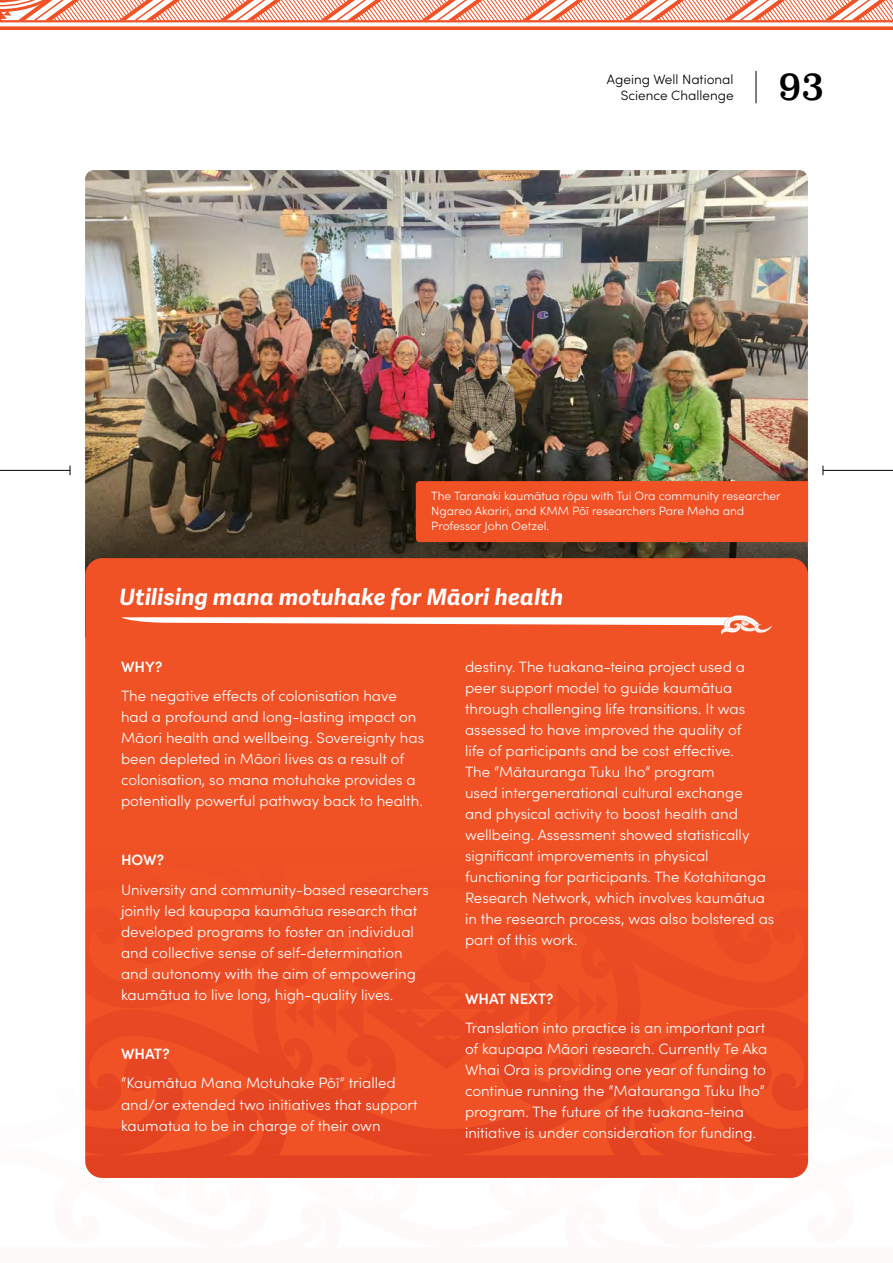
<style>
.page{position:relative;width:893px;height:1263px;background:#fff}
.page>*{position:absolute;margin:0;border:0;box-sizing:border-box;transform-origin:0 0}
.t1{font:39px "Superclarendon";color:#000;scale:.9 1}
.t2{font:italic 700 22.5px "Adelle Sans";letter-spacing:.01em;color:#fff}
.t3{font:300 15px/21px "Sofia Pro";color:#fff}
.t4{font:600 15px "Sofia Pro";color:#fff}
.t5{font:300 13.5px/16.5px "Sofia Pro";color:#000;text-align:right}
.t6{font:300 12px/15px "Sofia Pro";color:#fff}
</style>
<div class="page">
<img style="left:85px;top:170px;width:723px;height:326px">
<svg style="left:85px;top:490px;width:723px;height:154px"></svg>
<hr style="left:0;top:470px;width:70px;height:1px;background:#000">
<hr style="left:823px;top:470px;width:70px;height:1px;background:#000">
<div style="left:85px;top:558px;width:723px;height:620px;background:#f05125;border-radius:17px"></div>
<svg style="left:121px;top:615px;width:651px;height:20px"></svg>
<div style="left:416px;top:481px;width:392px;height:61px;background:#f05125"></div>
<hr style="left:756px;top:71px;width:1px;height:32px;background:#000">
<hr style="left:0;top:26px;width:893px;height:4px;background:#f05125">
<svg style="left:0;top:0;width:893px;height:27px"></svg>
<svg style="left:85px;top:1027px;width:724px;height:151px"></svg>
<p class="t5" style="left:607px;top:70px;width:128px">Ageing Well National<br>Science Challenge</p>
<h1 class="t1" style="left:778px;top:60px;width:50px">79</h1>
<h1 class="t1" style="left:778px;top:60px;width:52px">93</h1>
<p class="t6" style="left:431px;top:488px;width:351px">The Taranaki kaumātua rōpu with Tui Ora community researcher<br>Ngareo Akariri, and KMM Pōī researchers Pare Meha and<br>Professor John Oetzel.</p>
<h2 class="t2" style="left:120px;top:584px;width:445px">Utilising mana motuhake for Māori health</h2>
<p class="t4" style="left:121px;top:655px;width:43px">WHY?</p>
<p class="t3" style="left:121px;top:685px;width:305px">The negative effects of colonisation have had a profound and long-lasting impact on Māori health and wellbeing. Sovereignty has been depleted in Māori lives as a result of colonisation, so mana motuhake provides a potentially powerful pathway back to health.</p>
<p class="t4" style="left:121px;top:849px;width:45px">HOW?</p>
<p class="t3" style="left:121px;top:878px;width:309px">University and community-based researchers jointly led kaupapa kaumātua research that developed programs to foster an individual and collective sense of self-determination and autonomy with the aim of empowering kaumātua to live long, high-quality lives.</p>
<p class="t4" style="left:121px;top:1042px;width:50px">WHAT?</p>
<p class="t3" style="left:121px;top:1072px;width:298px">“Kaumātua Mana Motuhake Pōī” trialled and/or extended two initiatives that support kaumatua to be in charge of their own</p>
<p class="t3" style="left:465px;top:655px;width:311px">destiny. The tuakana-teina project used a peer support model to guide kaumātua through challenging life transitions. It was assessed to have improved the quality of<br>life of participants and be cost effective.<br>The “Mātauranga Tuku Iho” program<br>used intergenerational cultural exchange<br>and physical activity to boost health and wellbeing. Assessment showed statistically significant improvements in physical functioning for participants. The Kotahitanga Research Network, which involves kaumātua in the research process, was also bolstered as part of this work.</p>
<p class="t4" style="left:465px;top:987px;width:90px">WHAT NEXT?</p>
<p class="t3" style="left:465px;top:1017px;width:304px">Translation into practice is an important part of kaupapa Māori research. Currently Te Aka Whai Ora is providing one year of funding to continue running the “Matauranga Tuku Iho” program. The future of the tuakana-teina initiative is under consideration for funding.</p>
</div>
